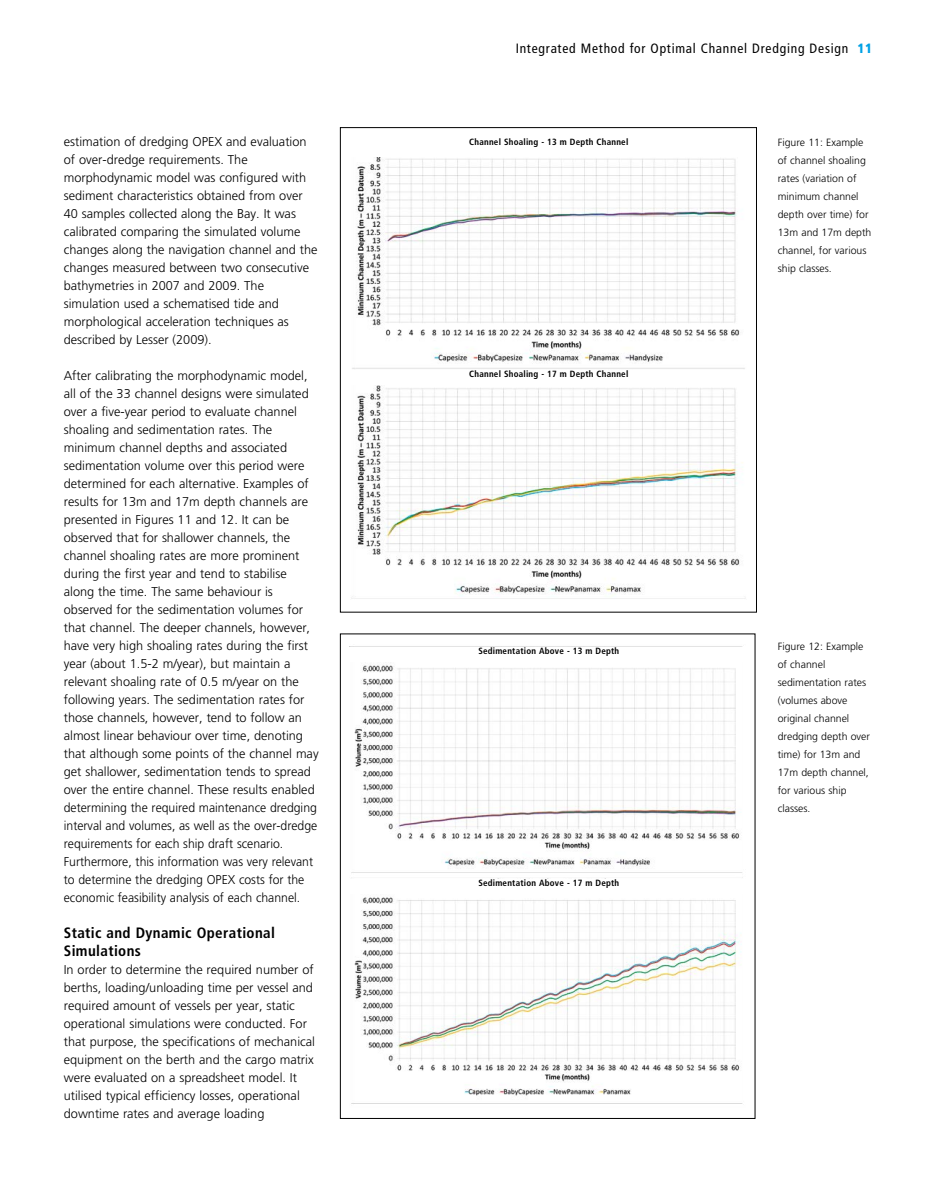
<style>
.page{position:relative;width:936px;height:1191px;background:#fff}
.page>*{position:absolute;margin:0;border:0;box-sizing:border-box;transform-origin:0 0}
.t1{font:700 condensed 15px/18px "Frutiger LT Std";letter-spacing:.025em;color:#000}
.t2{font:condensed 13.5px "Frutiger LT Std";letter-spacing:.06em;color:#000}
.t3{font:300 12.75px/18px "Frutiger LT Std";color:#000}
.t4{font:300 10.5px/18px "Frutiger LT Std";color:#000}
.t5{font:700 condensed 9px "Frutiger LT Std";letter-spacing:.025em;color:#000}
.s1{font-weight:900;color:#00a1e5}
</style>
<div class="page">
<img style="left:351px;top:157px;width:395px;height:442px">
<img style="left:349px;top:646px;width:394px;height:458px">
<div style="left:344px;top:370px;width:409px;height:15px;background:#fff"></div>
<div style="left:344px;top:647px;width:409px;height:15px;background:#fff"></div>
<div style="left:344px;top:878px;width:409px;height:15px;background:#fff"></div>
<p class="t3" style="left:64px;top:132px;width:255px">estimation of dredging OPEX and evaluation of over-dredge requirements. The morphodynamic model was configured with sediment characteristics obtained from over 40 samples collected along the Bay. It was calibrated comparing the simulated volume changes along the navigation channel and the changes measured between two consecutive bathymetries in 2007 and 2009. The simulation used a schematised tide and morphological acceleration techniques as described by Lesser (2009).</p>
<p class="t3" style="left:64px;top:366px;width:256px">After calibrating the morphodynamic model, all of the 33 channel designs were simulated over a five-year period to evaluate channel shoaling and sedimentation rates. The minimum channel depths and associated sedimentation volume over this period were determined for each alternative. Examples of results for 13m and 17m depth channels are presented in Figures 11 and 12. It can be observed that for shallower channels, the channel shoaling rates are more prominent during the first year and tend to stabilise along the time. The same behaviour is observed for the sedimentation volumes for that channel. The deeper channels, however, have very high shoaling rates during the first year (about 1.5-2 m/year), but maintain a relevant shoaling rate of 0.5 m/year on the following years. The sedimentation rates for those channels, however, tend to follow an almost linear behaviour over time, denoting that although some points of the channel may get shallower, sedimentation tends to spread over the entire channel. These results enabled determining the required maintenance dredging interval and volumes, as well as the over-dredge requirements for each ship draft scenario.<br>Furthermore, this information was very relevant to determine the dredging OPEX costs for the economic feasibility analysis of each channel.</p>
<p class="t1" style="left:64px;top:923px;width:213px">Static and Dynamic Operational<br>Simulations</p>
<p class="t3" style="left:64px;top:960px;width:253px">In order to determine the required number of berths, loading/unloading time per vessel and required amount of vessels per year, static operational simulations were conducted. For that purpose, the specifications of mechanical equipment on the berth and the cargo matrix were evaluated on a spreadsheet model. It utilised typical efficiency losses, operational downtime rates and average loading</p>
<p class="t2" style="left:515px;top:40px;width:358px">Integrated Method for Optimal Channel Dredging Design <span class="s1">11</span></p>
<p class="t5" style="left:469px;top:136px;width:160px">Channel Shoaling - 13 m Depth Channel</p>
<p class="t5" style="left:469px;top:368px;width:160px">Channel Shoaling - 17 m Depth Channel</p>
<p class="t5" style="left:478px;top:645px;width:142px">Sedimentation Above - 13 m Depth</p>
<p class="t5" style="left:478px;top:877px;width:142px">Sedimentation Above - 17 m Depth</p>
<p class="t4" style="left:777px;top:133px;width:95px">Figure 11: Example of channel shoaling rates (variation of minimum channel depth over time) for<br>13m and 17m depth channel, for various ship classes.</p>
<p class="t4" style="left:777px;top:637px;width:94px">Figure 12: Example of channel sedimentation rates (volumes above original channel dredging depth over time) for 13m and<br>17m depth channel, for various ship classes.</p>
</div>
